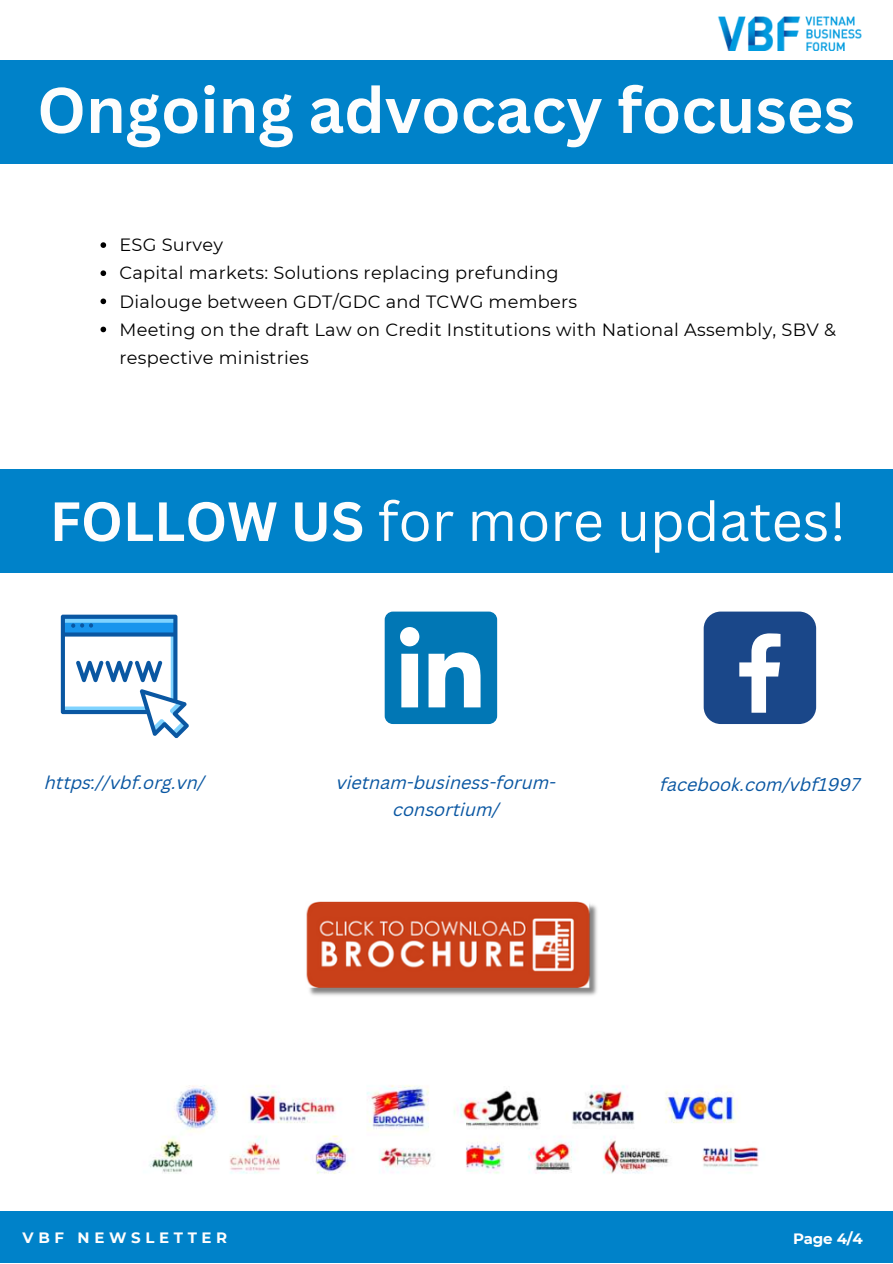
<style>
.page{position:relative;width:893px;height:1264px;background:#fff}
.page>*{position:absolute;margin:0;border:0;box-sizing:border-box;transform-origin:0 0}
.t1{font:700 63px "Canva Sans";color:#fdfdfd}
.t2{font:54px "Canva Sans";color:#fdfdfd}
.t3{font:italic 18px/27px "Canva Sans";color:#0a57a2;text-align:center}
.t4{font:17.7px/28px "Montserrat";letter-spacing:.015em;color:#000}
.t5{font:700 15px "Montserrat";letter-spacing:.31em;color:#fdfdfd}
.t6{font:700 15px "Montserrat";color:#fff}
.s1{font-weight:700}
</style>
<div class="page">
<div style="left:0;top:1211px;width:892px;height:51px;background:#0082c9"></div>
<div style="left:0;top:60px;width:892px;height:104px;background:#0082c9"></div>
<div style="left:0;top:469px;width:892px;height:104px;background:#0082c9"></div>
<svg style="left:61px;top:614px;width:128px;height:124px"></svg>
<div style="left:384px;top:611px;width:113px;height:113px;background:#0177b5;border-radius:8px"></div>
<svg style="left:400px;top:627px;width:80px;height:80px"></svg>
<div style="left:703px;top:611px;width:113px;height:113px;background:#1a4789;border-radius:17px"></div>
<svg style="left:739px;top:633px;width:41px;height:79px"></svg>
<img style="left:718px;top:17px;width:143px;height:33px">
<img style="left:149px;top:1085px;width:610px;height:89px">
<img style="left:306px;top:901px;width:291px;height:95px">
<svg style="left:100px;top:242px;width:6px;height:6px"></svg>
<svg style="left:100px;top:270px;width:6px;height:6px"></svg>
<svg style="left:100px;top:298px;width:6px;height:6px"></svg>
<svg style="left:100px;top:326px;width:6px;height:6px"></svg>
<p class="t1" style="left:37px;top:66px;width:819px">Ongoing advocacy focuses</p>
<p class="t4" style="left:119px;top:231px;width:105px">ESG Survey</p>
<p class="t4" style="left:119px;top:259px;width:440px">Capital markets: Solutions replacing prefunding</p>
<p class="t4" style="left:119px;top:287px;width:459px">Dialouge between GDT/GDC and TCWG members</p>
<p class="t4" style="left:119px;top:315px;width:718px">Meeting on the draft Law on Credit Institutions with National Assembly, SBV &amp; respective ministries</p>
<p class="t2" style="left:50px;top:483px;width:797px"><span class="s1">FOLLOW US</span> for more updates!</p>
<p class="t3" style="left:45px;top:770px;width:162px">https://vbf.org.vn/</p>
<p class="t3" style="left:336px;top:770px;width:221px">vietnam-business-forum&shy;consortium/</p>
<p class="t3" style="left:660px;top:772px;width:201px">facebook.com/vbf1997</p>
<p class="t5" style="left:23px;top:1228px;width:206px">VBF NEWSLETTER</p>
<p class="t6" style="left:793px;top:1229px;width:71px">Page 4/4</p>
</div>
